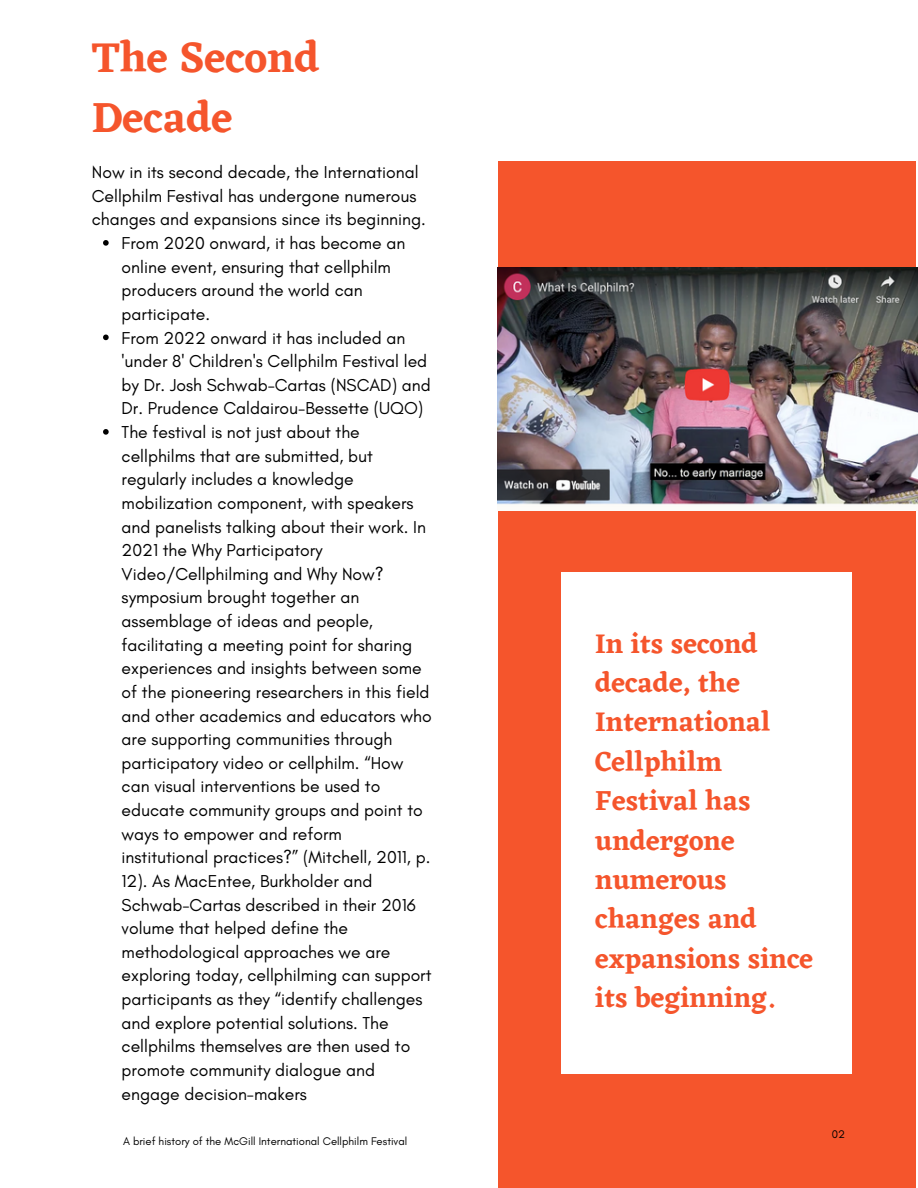
<style>
.page{position:relative;width:918px;height:1188px;background:#fff}
.page>*{position:absolute;margin:0;border:0;box-sizing:border-box;transform-origin:0 0}
.t1{font:600 43.5px/60.8px "Eczar";color:#f5552c}
.t2{font:600 28.2px/39.3px "Eczar";color:#f5552c}
.t3{font:17.55px/23.7px "Glacial Indifference";color:#000}
.t4{font:11.25px "Glacial Indifference";color:#000}
</style>
<div class="page">
<div style="left:498px;top:162px;width:417px;height:1026px;background:#f5552c"></div>
<div style="left:561px;top:572px;width:291px;height:502px;background:#fff"></div>
<img style="left:498px;top:267px;width:419px;height:243px">
<svg style="left:103px;top:240px;width:6px;height:6px"></svg>
<svg style="left:103px;top:335px;width:6px;height:5px"></svg>
<svg style="left:103px;top:429px;width:6px;height:6px"></svg>
<p class="t1" style="left:92px;top:26px;width:229px">The Second<br>Decade</p>
<p class="t3" style="left:92px;top:160px;width:336px">Now in its second decade, the International<br>Cellphilm Festival has undergone numerous changes and expansions since its beginning.</p>
<p class="t3" style="left:122px;top:231px;width:285px">From 2020 onward, it has become an online event, ensuring that cellphilm producers around the world can participate.</p>
<p class="t3" style="left:122px;top:326px;width:311px">From 2022 onward it has included an 'under 8' Children's Cellphilm Festival led by Dr. Josh Schwab-Cartas (NSCAD) and Dr. Prudence Caldairou-Bessette (UQO)</p>
<p class="t3" style="left:122px;top:420px;width:312px">The festival is not just about the cellphilms that are submitted, but regularly includes a knowledge mobilization component, with speakers and panelists talking about their work. In 2021 the Why Participatory Video/Cellphilming and Why Now? symposium brought together an assemblage of ideas and people, facilitating a meeting point for sharing experiences and insights between some of the pioneering researchers in this field and other academics and educators who are supporting communities through participatory video or cellphilm. “How can visual interventions be used to educate community groups and point to ways to empower and reform institutional practices?” (Mitchell, 2011, p.<br>12). As MacEntee, Burkholder and Schwab-Cartas described in their 2016 volume that helped define the methodological approaches we are exploring today, cellphilming can support participants as they “identify challenges and explore potential solutions. The cellphilms themselves are then used to promote community dialogue and engage decision-makers</p>
<p class="t4" style="left:123px;top:1134px;width:286px">A brief history of the McGill International Cellphilm Festival</p>
<p class="t2" style="left:595px;top:623px;width:219px">In its second decade, the<br>International<br>Cellphilm<br>Festival has undergone numerous changes and expansions since its beginning.</p>
<p class="t4" style="left:832px;top:1128px;width:15px">02</p>
</div>
